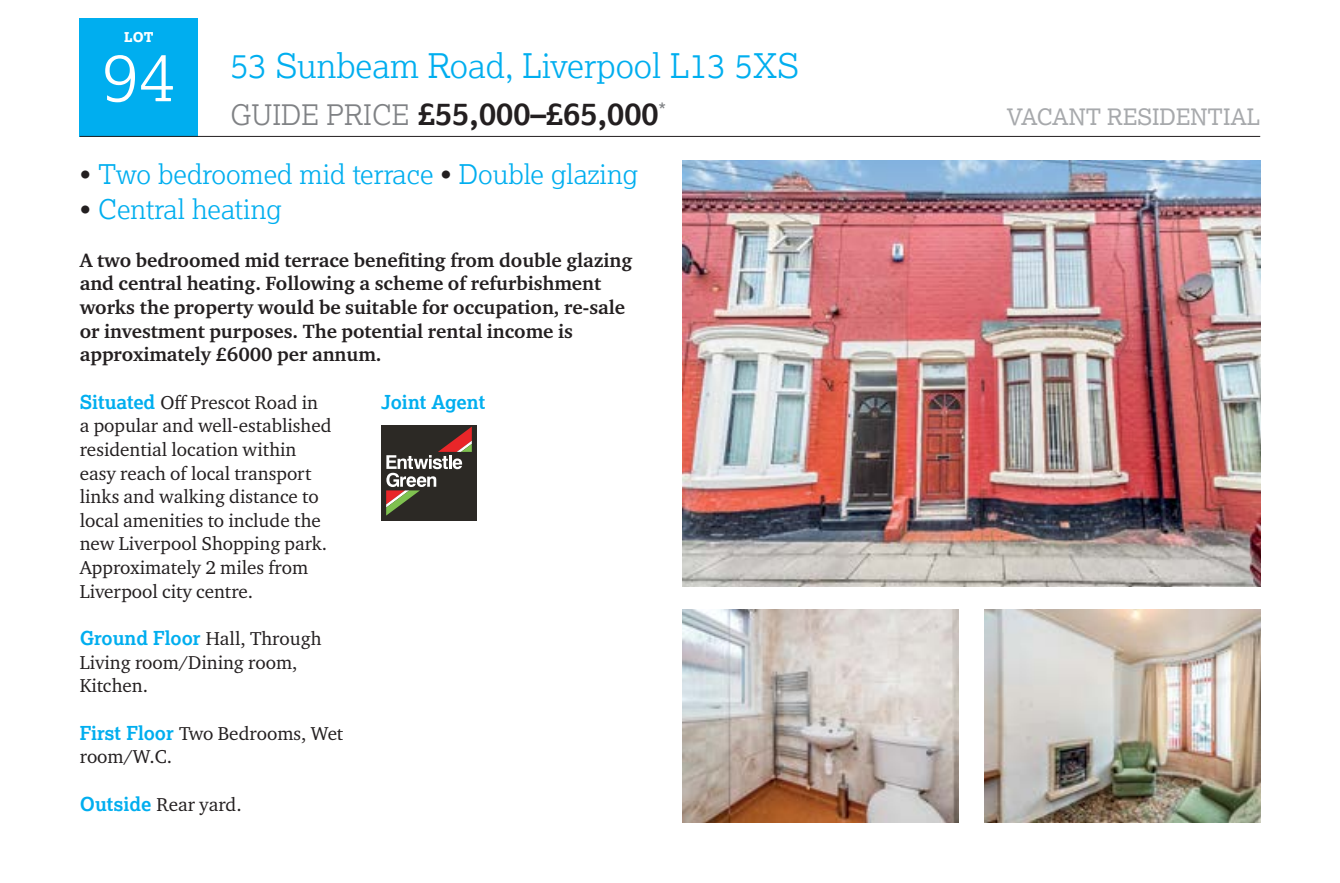
<style>
.page{position:relative;width:1340px;height:883px;background:#fff}
.page>*{position:absolute;margin:0;border:0;box-sizing:border-box;transform-origin:0 0}
.t1{font:300 67.5px "Lexia";color:#fff}
.t2{font:300 33.75px "Lexia";color:#00aeef}
.t3{font:700 31.5px "Lexia";color:#231f20}
.t4{font:300 27px "Lexia";color:#00aeef}
.t5{font:22.5px "Lexia";color:#a7a9ac}
.t6{font:20.25px "Lexia";color:#808285}
.t7{font:700 19.8px/23.6px "Charter ITC Pro";color:#231f20}
.t8{font:19.12px/23.6px "Charter ITC Pro";color:#231f20}
.t9{font:700 19.12px "Lexia";color:#00aeef}
.t10{font:800 13.5px "Lexia";color:#fff}
.s1{font-weight:300;font-size:28.12px;color:#808285}
.s2{color:#231f20}
.s3{font-family:"Lexia";font-weight:700;color:#00aeef}
</style>
<div class="page">
<div style="left:80px;top:18px;width:118px;height:119px;background:#00aeef"></div>
<img style="left:682px;top:609px;width:276px;height:213px">
<img style="left:984px;top:609px;width:276px;height:213px">
<img style="left:682px;top:160px;width:578px;height:425px">
<hr style="left:80px;top:136px;width:1180px;height:1px;background:#231f20">
<div style="left:381px;top:425px;width:96px;height:95px;background:#2c2925"></div>
<svg style="left:386px;top:426px;width:86px;height:89px"></svg>
<p class="t10" style="left:124px;top:28px;width:31px">LOT</p>
<h1 class="t1" style="left:102px;top:34px;width:75px">94</h1>
<h2 class="t2" style="left:230px;top:44px;width:569px">53 Sunbeam Road, Liverpool L13 5XS</h2>
<h3 class="t3" style="left:230px;top:93px;width:429px"><span class="s1">GUIDE PRICE</span> £55,000–£65,000</h3>
<p class="t5" style="left:1006px;top:102px;width:255px">VACANT RESIDENTIAL</p>
<p class="t6" style="left:658px;top:98px;width:9px">*</p>
<h3 class="t4" style="left:80px;top:157px;width:560px"><span class="s2">•</span> Two bedroomed mid terrace <span class="s2">•</span> Double glazing</h3>
<h3 class="t4" style="left:80px;top:192px;width:204px"><span class="s2">•</span> Central heating</h3>
<p class="t7" style="left:80px;top:248px;width:554px">A two bedroomed mid terrace benefiting from double glazing and central heating. Following a scheme of refurbishment works the property would be suitable for occupation, re-sale or investment purposes. The potential rental income is approximately £6000 per annum.</p>
<p class="t8" style="left:80px;top:390px;width:253px"><span class="s3">Situated</span> Off Prescot Road in a popular and well-established residential location within easy reach of local transport links and walking distance to local amenities to include the new Liverpool Shopping park.<br>Approximately 2 miles from<br>Liverpool city centre.</p>
<p class="t8" style="left:80px;top:626px;width:243px"><span class="s3">Ground Floor</span> Hall, Through<br>Living room/Dining room,<br>Kitchen.</p>
<p class="t8" style="left:80px;top:720px;width:265px"><span class="s3">First Floor</span> Two Bedrooms, Wet room/W.C.</p>
<p class="t8" style="left:80px;top:791px;width:163px"><span class="s3">Outside</span> Rear yard.</p>
<p class="t9" style="left:381px;top:389px;width:105px">Joint Agent</p>
</div>
